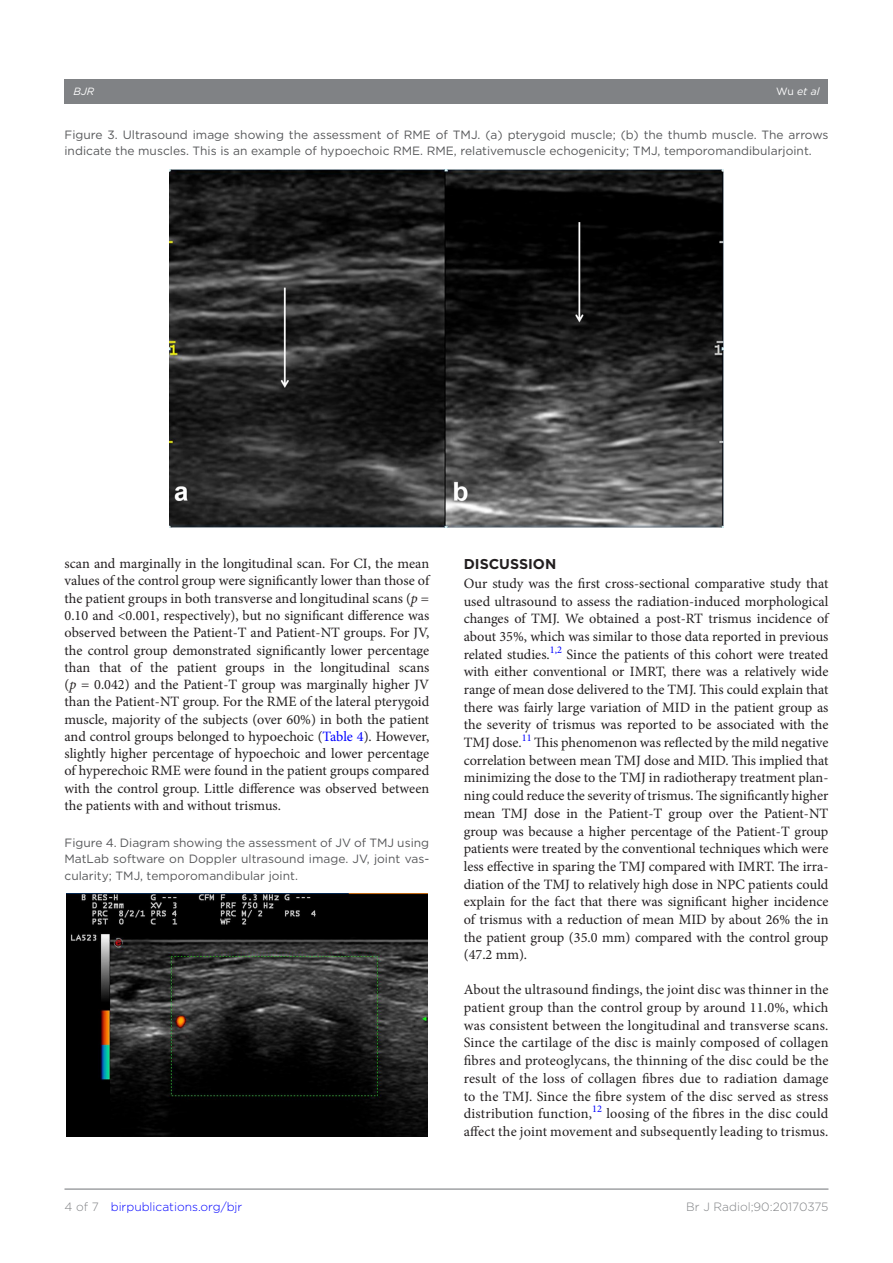
<style>
.page{position:relative;width:893px;height:1263px;background:#fff}
.page>*{position:absolute;margin:0;border:0;box-sizing:border-box;transform-origin:0 0}
.t1{font:14.25px/17.7px "Minion Pro";letter-spacing:.005em;color:#231f20;text-align:justify}
.t2{font:700 14.25px "Gotham";color:#231f20}
.t3{font:12px/16.5px "Gotham";color:#57585a}
.t4{font:300 12px "Gotham";color:#00f}
.t5{font:300 12px "Gotham";color:#808285}
.t6{font:italic 10.5px "Gotham";color:#fff}
.s1{font-style:normal}
.s2{font-style:italic}
.s3{color:#00f}
.s4{color:#808285}
</style>
<div class="page">
<hr style="left:64px;top:1188px;width:764px;height:2px;background:#808285">
<div style="left:64px;top:79px;width:764px;height:24px;background:#808285"></div>
<img style="left:170px;top:169px;width:553px;height:358px">
<img style="left:66px;top:894px;width:362px;height:242px">
<p class="t6" style="left:74px;top:85px;width:22px">BJR</p>
<p class="t6" style="left:776px;top:86px;width:45px"><span class="s1">Wu</span> et al</p>
<p class="t3" style="left:64px;top:126px;width:765px">Figure 3. Ultrasound image showing the assessment of RME of TMJ. (a) pterygoid muscle; (b) the thumb muscle. The arrows indicate the muscles. This is an example of hypoechoic RME. RME, relativemuscle echogenicity; TMJ, temporomandibularjoint.</p>
<p class="t1" style="left:64px;top:555px;width:366px;line-height:17.2px">scan and marginally in the longitudinal scan. For CI, the mean values of the control group were significantly lower than those of the patient groups in both transverse and longitudinal scans (<span class="s2">p</span> = 0.10 and &lt;0.001, respectively), but no significant difference was observed between the Patient-T and Patient-NT groups. For JV, the control group demonstrated significantly lower percentage than that of the patient groups in the longitudinal scans (<span class="s2">p</span> = 0.042) and the Patient-T group was marginally higher JV than the Patient-NT group. For the RME of the lateral pterygoid muscle, majority of the subjects (over 60%) in both the patient and control groups belonged to hypoechoic (<span class="s3">Table 4</span>). However, slightly higher percentage of hypoechoic and lower percentage of hyperechoic RME were found in the patient groups compared with the control group. Little difference was observed between the patients with and without trismus.</p>
<p class="t2" style="left:464px;top:555px;width:94px">DISCUSSION</p>
<p class="t1" style="left:464px;top:574px;width:366px">Our study was the first cross-sectional comparative study that used ultrasound to assess the radiation-induced morphological changes of TMJ. We obtained a post-RT trismus incidence of about 35%, which was similar to those data reported in previous related studies.<sup>1,2</sup> Since the patients of this cohort were treated with either conventional or IMRT, there was a relatively wide range of mean dose delivered to the TMJ. This could explain that there was fairly large variation of MID in the patient group as the severity of trismus was reported to be associated with the TMJ dose.<sup>11</sup> This phenomenon was reflected by the mild negative correlation between mean TMJ dose and MID. This implied that minimizing the dose to the TMJ in radiotherapy treatment plan&shy;ning could reduce the severity of trismus. The significantly higher mean TMJ dose in the Patient-T group over the Patient-NT group was because a higher percentage of the Patient-T group patients were treated by the conventional techniques which were less effective in sparing the TMJ compared with IMRT. The irra&shy;diation of the TMJ to relatively high dose in NPC patients could explain for the fact that there was significant higher incidence of trismus with a reduction of mean MID by about 26% the in the patient group (35.0 mm) compared with the control group (47.2 mm).</p>
<p class="t1" style="left:464px;top:981px;width:366px">About the ultrasound findings, the joint disc was thinner in the patient group than the control group by around 11.0%, which was consistent between the longitudinal and transverse scans.<br>Since the cartilage of the disc is mainly composed of collagen fibres and proteoglycans, the thinning of the disc could be the result of the loss of collagen fibres due to radiation damage to the TMJ. Since the fibre system of the disc served as stress distribution function,<sup>12</sup> loosing of the fibres in the disc could affect the joint movement and subsequently leading to trismus.</p>
<p class="t3" style="left:64px;top:834px;width:366px;text-align:justify">Figure 4. Diagram showing the assessment of JV of TMJ using MatLab software on Doppler ultrasound image. JV, joint vas&shy;cularity; TMJ, temporomandibular joint.</p>
<p class="t4" style="left:64px;top:1199px;width:179px"><span class="s4">4 of 7</span> birpublications.org/bjr</p>
<p class="t5" style="left:686px;top:1199px;width:144px">Br J Radiol;90:20170375</p>
</div>
